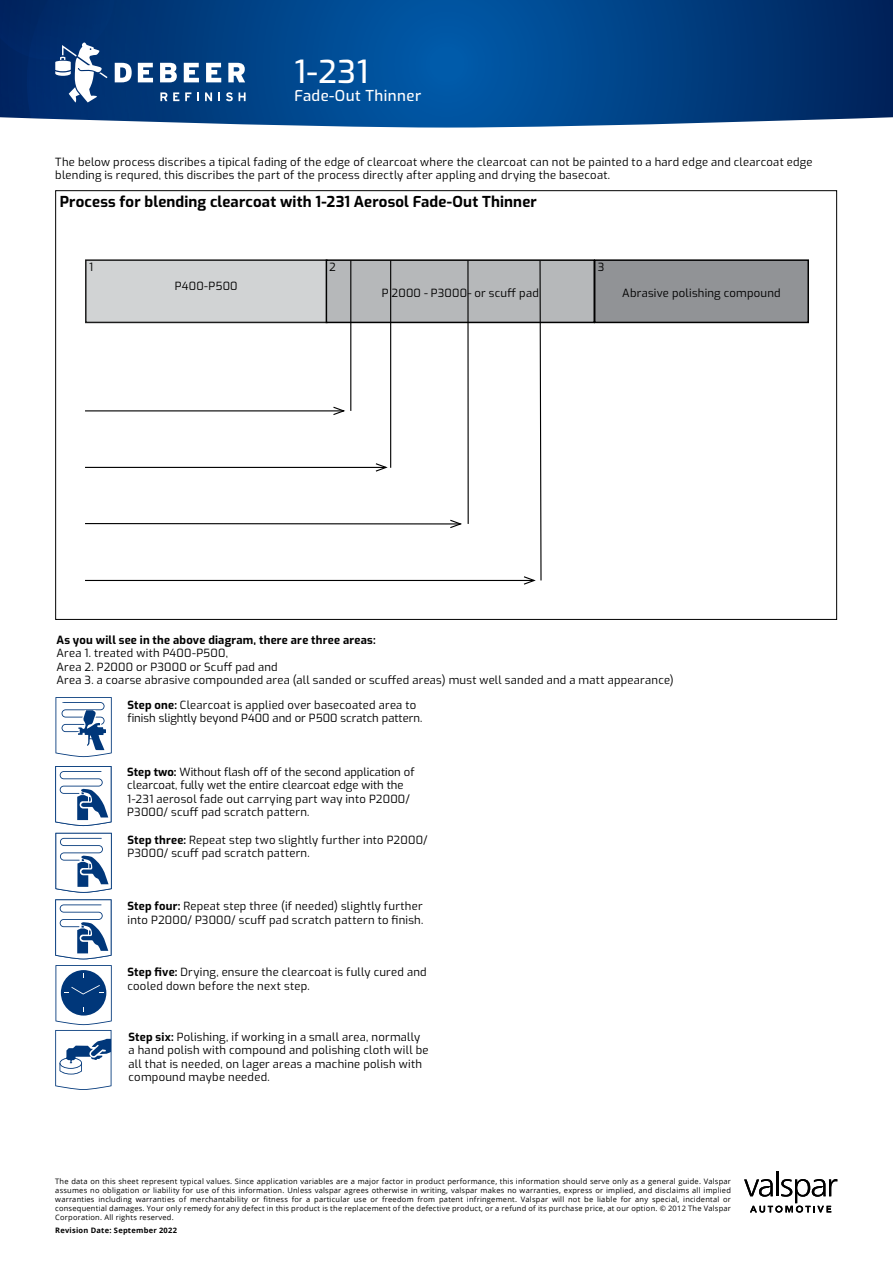
<style>
.page{position:relative;width:893px;height:1263px;background:#fff}
.page>*{position:absolute;margin:0;border:0;box-sizing:border-box;transform-origin:0 0}
.t1{font:500 31.5px "Exo";color:#fff}
.t2{font:700 15px "Exo";letter-spacing:.01em;color:#000}
.t3{font:500 15px "Exo";letter-spacing:.03em;color:#fff}
.t4{font:11.25px/13.5px "Exo";letter-spacing:.02em;color:#000}
.t5{font:11.25px/13.5px "Exo";color:#000}
.t6{font:700 11.25px "Exo";letter-spacing:.02em;color:#000}
.t7{font:7.5px/9px "Open Sans";letter-spacing:.03em;color:#000;text-align:justify}
.t8{font:700 7.5px "Open Sans";letter-spacing:.03em;color:#000}
.s1{font-weight:700}
</style>
<div class="page">
<svg style="left:382px;top:0;width:511px;height:128px;background:#084789"></svg>
<svg style="left:8px;top:0;width:374px;height:127px;background:#0b4889"></svg>
<div style="left:0;top:0;width:115px;height:60px;background:#002b69"></div>
<svg style="left:115px;top:63px;width:17px;height:19px"></svg>
<svg style="left:138px;top:63px;width:15px;height:19px"></svg>
<svg style="left:160px;top:92px;width:7px;height:9px"></svg>
<svg style="left:173px;top:92px;width:6px;height:9px"></svg>
<svg style="left:185px;top:92px;width:6px;height:9px"></svg>
<svg style="left:197px;top:92px;width:2px;height:9px"></svg>
<svg style="left:205px;top:92px;width:7px;height:9px"></svg>
<svg style="left:218px;top:92px;width:2px;height:9px"></svg>
<svg style="left:226px;top:92px;width:7px;height:9px"></svg>
<svg style="left:239px;top:92px;width:7px;height:9px"></svg>
<svg style="left:160px;top:63px;width:17px;height:19px"></svg>
<svg style="left:184px;top:63px;width:15px;height:19px"></svg>
<svg style="left:206px;top:63px;width:15px;height:19px"></svg>
<svg style="left:228px;top:63px;width:17px;height:19px"></svg>
<svg style="left:55px;top:42px;width:52px;height:60px"></svg>
<hr style="left:776px;top:1171px;width:2px;height:25px;background:#000">
<svg style="left:744px;top:1179px;width:93px;height:33px"></svg>
<div style="left:86px;top:260px;width:241px;height:62px;background:#d1d3d4"></div>
<div style="left:85px;top:259px;width:243px;height:64px;border:2px solid #1c1c1c"></div>
<div style="left:595px;top:260px;width:213px;height:62px;background:#919396"></div>
<div style="left:594px;top:259px;width:215px;height:64px;border:2px solid #000"></div>
<div style="left:326px;top:260px;width:268px;height:62px;background:#b6b8ba"></div>
<div style="left:326px;top:259px;width:269px;height:64px;border:2px solid #000"></div>
<hr style="left:467px;top:261px;width:2px;height:263px;background:#000">
<hr style="left:85px;top:410px;width:259px;height:1px;background:#000">
<svg style="left:332px;top:406px;width:13px;height:9px"></svg>
<hr style="left:85px;top:467px;width:301px;height:1px;background:#000">
<svg style="left:374px;top:463px;width:14px;height:9px"></svg>
<hr style="left:85px;top:523px;width:375px;height:1px;background:#000">
<svg style="left:449px;top:519px;width:13px;height:9px"></svg>
<hr style="left:85px;top:580px;width:449px;height:1px;background:#000">
<svg style="left:523px;top:260px;width:19px;height:325px"></svg>
<hr style="left:350px;top:260px;width:1px;height:151px;background:#000">
<hr style="left:390px;top:260px;width:1px;height:208px;background:#000">
<svg style="left:55px;top:697px;width:57px;height:60px"></svg>
<svg style="left:55px;top:766px;width:56px;height:60px"></svg>
<svg style="left:55px;top:833px;width:57px;height:60px"></svg>
<svg style="left:55px;top:899px;width:56px;height:60px"></svg>
<svg style="left:55px;top:965px;width:57px;height:125px"></svg>
<h1 class="t1" style="left:294px;top:48px;width:75px">1-231</h1>
<h2 class="t3" style="left:294px;top:84px;width:128px">Fade-Out Thinner</h2>
<p class="t4" style="left:55px;top:154px;width:759px">The below process discribes a tipical fading of the edge of clearcoat where the clearcoat can not be painted to a hard edge and clearcoat edge blending is requred, this discribes the part of the process directly after appling and drying the basecoat.</p>
<h2 class="t2" style="left:60px;top:190px;width:478px">Process for blending clearcoat with 1-231 Aerosol Fade-Out Thinner</h2>
<p class="t4" style="left:89px;top:259px;width:6px">1</p>
<p class="t4" style="left:175px;top:279px;width:64px">P400-P500</p>
<p class="t4" style="left:329px;top:260px;width:8px">2</p>
<p class="t4" style="left:382px;top:285px;width:159px">P 2000 - P3000- or scuff pad</p>
<p class="t4" style="left:598px;top:260px;width:8px">3</p>
<p class="t4" style="left:622px;top:285px;width:160px">Abrasive polishing compound</p>
<p class="t6" style="left:56px;top:631px;width:321px">As you will see in the above diagram, there are three areas:</p>
<p class="t4" style="left:56px;top:646px;width:619px">Area 1. treated with P400-P500,<br>Area 2. P2000 or P3000 or Scuff pad and<br>Area 3. a coarse abrasive compounded area (all sanded or scuffed areas) must well sanded and a matt appearance)</p>
<p class="t5" style="left:128px;top:697px;width:296px"><span class="s1">Step one:</span> Clearcoat is applied over basecoated area to finish slightly beyond P400 and or P500 scratch pattern.</p>
<p class="t5" style="left:127px;top:764px;width:289px"><span class="s1">Step two:</span> Without flash off of the second application of clearcoat, fully wet the entire clearcoat edge with the 1-231 aerosol fade out carrying part way into P2000/ P3000/ scuff pad scratch pattern.</p>
<p class="t4" style="left:128px;top:832px;width:302px"><span class="s1">Step three:</span> Repeat step two slightly further into P2000/<br>P3000/ scuff pad scratch pattern.</p>
<p class="t4" style="left:128px;top:899px;width:297px"><span class="s1">Step four:</span> Repeat step three (if needed) slightly further into P2000/ P3000/ scuff pad scratch pattern to finish.</p>
<p class="t4" style="left:128px;top:965px;width:301px"><span class="s1">Step five:</span> Drying, ensure the clearcoat is fully cured and cooled down before the next step.</p>
<p class="t4" style="left:129px;top:1029px;width:301px"><span class="s1">Step six:</span> Polishing, if working in a small area, normally a hand polish with compound and polishing cloth will be all that is needed, on lager areas a machine polish with compound maybe needed.</p>
<p class="t7" style="left:55px;top:1176px;width:677px">The data on this sheet represent typical values. Since application variables are a major factor in product performance, this information should serve only as a general guide. Valspar assumes no obligation or liability for use of this information. Unless valspar agrees otherwise in writing, valspar makes no warranties, express or implied, and disclaims all implied warranties including warranties of merchantability or fitness for a particular use or freedom from patent infringement. Valspar will not be liable for any special, incidental or consequential damages. Your only remedy for any defect in this product is the replacement of the defective product, or a refund of its purchase price, at our option. © 2012 The Valspar Corporation. All rights reserved.</p>
<p class="t8" style="left:55px;top:1224px;width:123px">Revision Date: September 2022</p>
</div>
